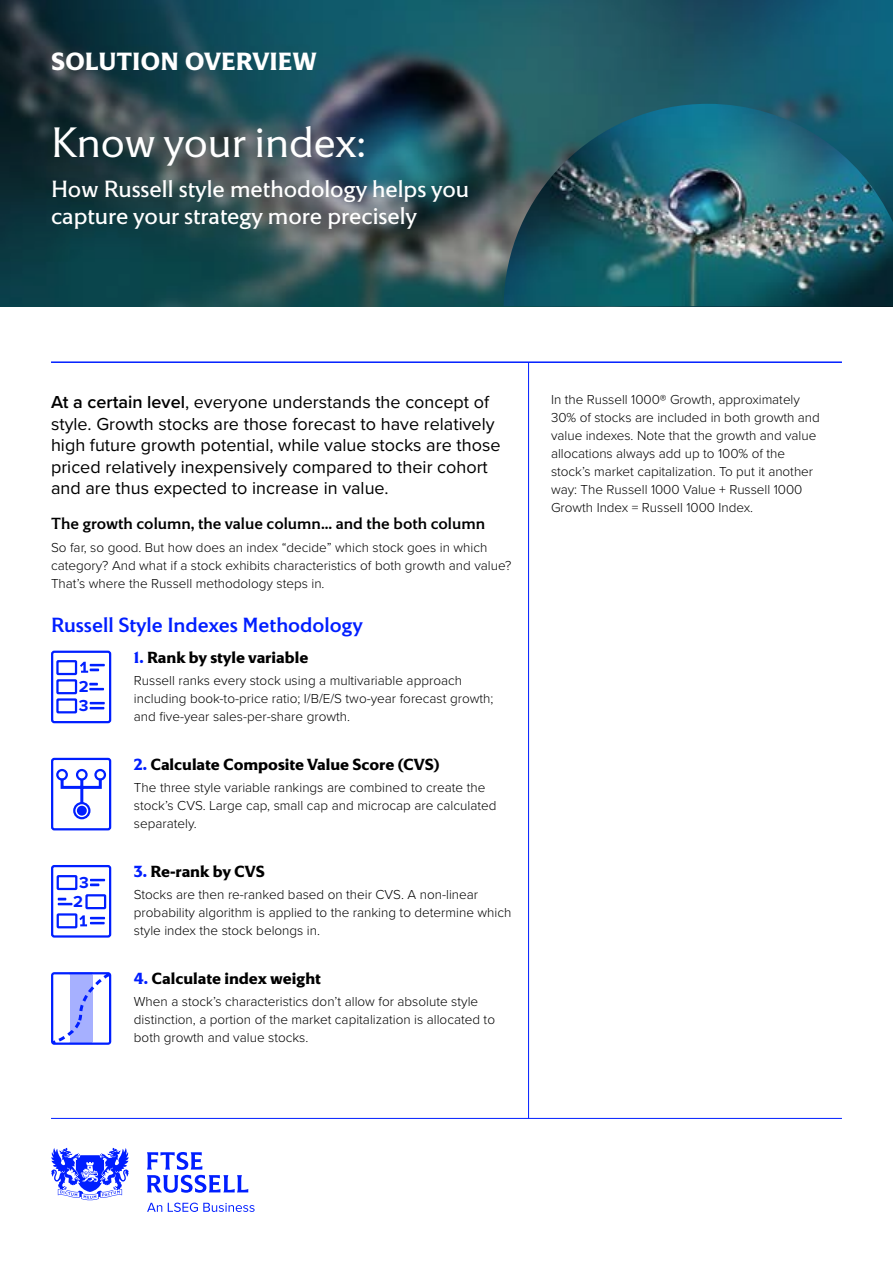
<style>
.page{position:relative;width:893px;height:1263px;background:#fff}
.page>*{position:absolute;margin:0;border:0;box-sizing:border-box;transform-origin:0 0}
.t1{font:300 43.5px "LSEG Motto";color:#fff}
.t2{font:700 25.5px "LSEG Motto";color:#fff}
.t3{font:24px/27px "LSEG Motto";color:#fff}
.t4{font:500 21px "LSEG Motto";color:#001eff}
.t5{font:18px/21.6px "Proxima Nova";color:#000}
.t6{font:700 16.5px "LSEG Motto";color:#000}
.t7{font:500 16.5px "LSEG Motto";color:#000}
.t8{font:700 16.5px/19.4px "Proxima Nova";color:#001fff;text-align:center}
.t9{font:300 13.5px/18px "Proxima Nova";color:#000}
.s1{font-weight:600}
.s2{color:#001eff}
</style>
<div class="page">
<svg style="left:51px;top:1148px;width:204px;height:64px"></svg>
<hr style="left:51px;top:1118px;width:791px;height:1px;background:#001eff">
<hr style="left:51px;top:361px;width:791px;height:2px;background:#001eff">
<svg style="left:56px;top:660px;width:49px;height:54px"></svg>
<div style="left:51px;top:651px;width:60px;height:72px;border:2px solid #001fff;border-radius:2px"></div>
<svg style="left:51px;top:757px;width:61px;height:74px"></svg>
<svg style="left:51px;top:865px;width:61px;height:73px"></svg>
<svg style="left:51px;top:972px;width:60px;height:73px"></svg>
<svg style="left:0;top:0;width:893px;height:306px;background:#244e58"></svg>
<img style="left:504px;top:104px;width:389px;height:202px">
<hr style="left:528px;top:363px;width:1px;height:755px;background:#001eff">
<h2 class="t2" style="left:51px;top:46px;width:267px">SOLUTION OVERVIEW</h2>
<h1 class="t1" style="left:51px;top:117px;width:316px">Know your index:</h1>
<h3 class="t3" style="left:51px;top:175px;width:420px">How Russell style methodology helps you capture your strategy more precisely</h3>
<p class="t5" style="left:51px;top:390px;width:451px"><span class="s1">At a certain level</span>, everyone understands the concept of style. Growth stocks are those forecast to have relatively high future growth potential, while value stocks are those priced relatively inexpensively compared to their cohort and are thus expected to increase in value.</p>
<p class="t7" style="left:51px;top:514px;width:436px">The growth column, the value column... and the both column</p>
<p class="t9" style="left:51px;top:537px;width:462px">So far, so good. But how does an index “decide” which stock goes in which category? And what if a stock exhibits characteristics of both growth and value?<br>That’s where the Russell methodology steps in.</p>
<h3 class="t4" style="left:51px;top:612px;width:313px">Russell Style Indexes Methodology</h3>
<p class="t6" style="left:134px;top:647px;width:176px"><span class="s2">1.</span> Rank by style variable</p>
<p class="t9" style="left:134px;top:671px;width:361px">Russell ranks every stock using a multivariable approach including book-to-price ratio; I/B/E/S two-year forecast growth; and five-year sales-per-share growth.</p>
<p class="t8" style="left:79px;top:676px;width:11px">2</p>
<p class="t8" style="left:79px;top:696px;width:11px">3</p>
<p class="t8" style="left:73px;top:872px;width:17px">3<br>2</p>
<p class="t6" style="left:134px;top:754px;width:307px"><span class="s2">2.</span> Calculate Composite Value Score (CVS)</p>
<p class="t9" style="left:134px;top:778px;width:364px">The three style variable rankings are combined to create the stock’s CVS. Large cap, small cap and microcap are calculated separately.</p>
<p class="t6" style="left:134px;top:861px;width:132px"><span class="s2">3.</span> Re-rank by CVS</p>
<p class="t9" style="left:134px;top:885px;width:379px">Stocks are then re-ranked based on their CVS. A non-linear probability algorithm is applied to the ranking to determine which style index the stock belongs in.</p>
<p class="t6" style="left:134px;top:968px;width:189px"><span class="s2">4.</span> Calculate index weight</p>
<p class="t9" style="left:134px;top:992px;width:363px">When a stock’s characteristics don’t allow for absolute style distinction, a portion of the market capitalization is allocated to both growth and value stocks.</p>
<p class="t9" style="left:551px;top:390px;width:270px">In the Russell 1000® Growth, approximately 30% of stocks are included in both growth and value indexes. Note that the growth and value allocations always add up to 100% of the stock’s market capitalization. To put it another way: The Russell 1000 Value + Russell 1000<br>Growth Index = Russell 1000 Index.</p>
</div>
